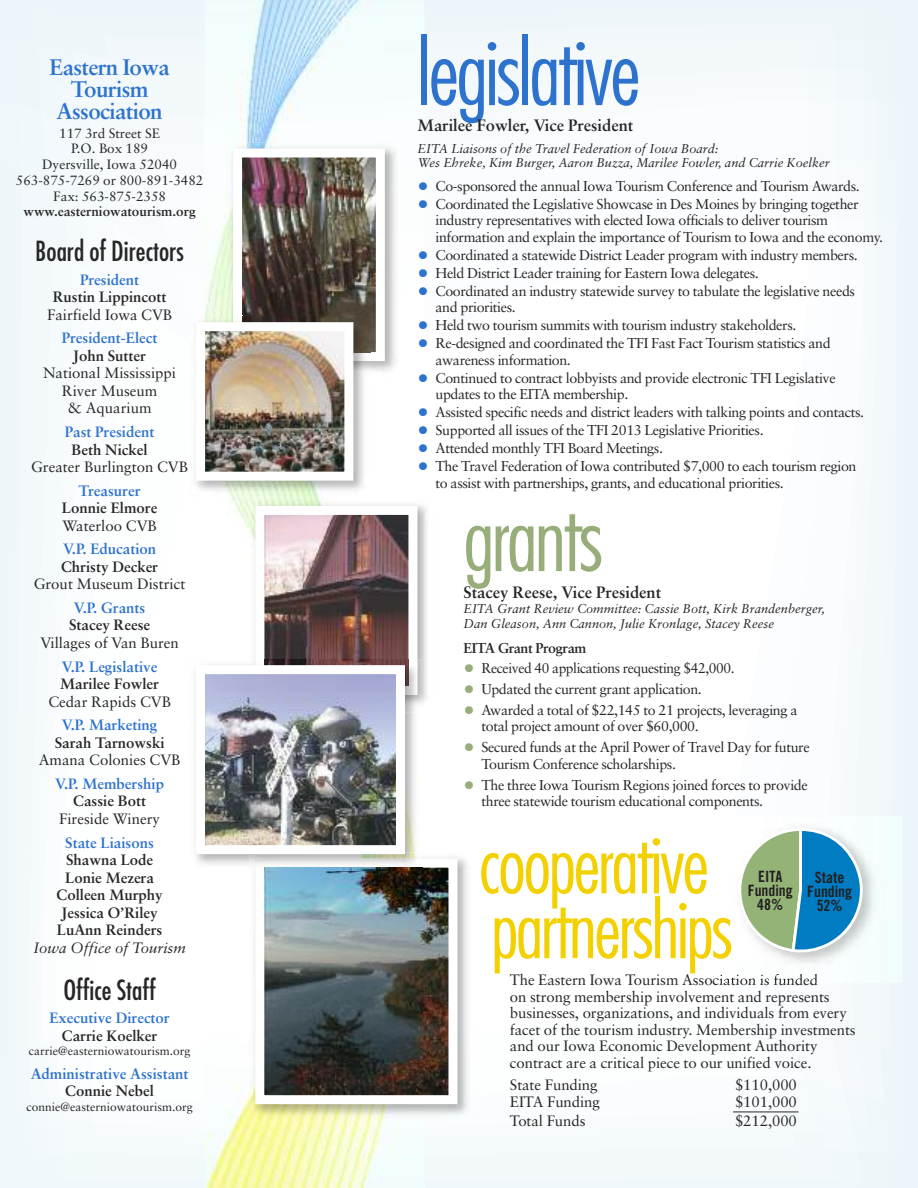
<style>
.page{position:relative;width:918px;height:1188px;background:#fff}
.page>*{position:absolute;margin:0;border:0;box-sizing:border-box;transform-origin:0 0}
.t1{font:300 condensed 88.5px "Futura";letter-spacing:-.03em;color:#2d72cc}
.t2{font:300 condensed 87px "Futura";letter-spacing:-.03em;color:#97ad7a}
.t3{font:300 condensed 77.55px/64.8px "Futura";letter-spacing:-.03em;color:#f3d100}
.t4{font:condensed 27px "Futura";color:#272627}
.t5{font:700 22.5px/22px "Sabon";letter-spacing:-.03em;color:#2d72cc;text-align:center}
.t6{font:700 16.5px "Sabon";color:#272627}
.t7{font:15.6px/14.1px "Trade Gothic Bold Cond Twenty";color:#231f20;text-align:center}
.t8{font:15px/16.5px "Sabon";letter-spacing:-.005em;color:#272627}
.t9{font:700 15px/17.5px "Sabon";color:#272627;text-align:center}
.t10{font:700 15px "Sabon";color:#2d72cc}
.t11{font:italic 15px "Sabon";color:#272627}
.t12{font:14.25px/16.5px "Sabon";letter-spacing:-.03em;color:#272627}
.t13{font:700 14.25px "Sabon";letter-spacing:-.03em;color:#272627}
.t14{font:13.5px/15.9px "Sabon";color:#272627;text-align:center}
.t15{font:700 13.5px "Sabon";color:#272627}
.t16{font:italic 12.75px/15px "Sabon";color:#272627}
.t17{font:12px "Sabon";color:#272627}
.s1{font-size:22.5px;color:#2d72cc}
.s2{font-size:22.5px;color:#97ad7a}
</style>
<div class="page">
<div style="left:1px;top:0;width:916px;height:1188px;background:linear-gradient(to bottom,#f8fbfd,#fcfdfe)"></div>
<img style="left:422px;top:712px;width:2px;height:140px">
<img style="left:205px;top:871px;width:219px;height:317px">
<img style="left:205px;top:0;width:219px;height:659px">
<hr style="left:733px;top:1112px;width:66px;height:1px;background:#272627">
<img style="left:249px;top:852px;width:225px;height:269px">
<img style="left:265px;top:869px;width:182px;height:225px">
<div style="left:255px;top:859px;width:202px;height:245px;border:9px solid #fff"></div>
<img style="left:226px;top:142px;width:176px;height:236px">
<img style="left:243px;top:158px;width:132px;height:193px">
<div style="left:233px;top:148px;width:152px;height:213px;border:9px solid #fff"></div>
<img style="left:190px;top:316px;width:180px;height:181px">
<img style="left:206px;top:332px;width:137px;height:139px">
<div style="left:196px;top:322px;width:157px;height:159px;border:9px solid #fff"></div>
<img style="left:249px;top:499px;width:185px;height:213px">
<img style="left:265px;top:516px;width:142px;height:143px">
<div style="left:255px;top:506px;width:162px;height:189px;border:9px solid #fff"></div>
<img style="left:190px;top:659px;width:232px;height:212px">
<img style="left:249px;top:852px;width:173px;height:7px">
<svg style="left:249px;top:859px;width:6px;height:12px"></svg>
<img style="left:255px;top:859px;width:167px;height:12px">
<img style="left:264px;top:868px;width:158px;height:3px">
<img style="left:249px;top:659px;width:173px;height:53px">
<img style="left:255px;top:659px;width:162px;height:36px">
<img style="left:264px;top:659px;width:144px;height:27px">
<img style="left:206px;top:675px;width:189px;height:169px">
<div style="left:196px;top:665px;width:209px;height:189px;border:9px solid #fff"></div>
<img style="left:718px;top:816px;width:183px;height:167px">
<img style="left:718px;top:915px;width:13px;height:47px">
<svg style="left:738px;top:828px;width:125px;height:124px"></svg>
<h3 class="t5" style="left:50px;top:58px;width:121px">Eastern Iowa<br>Tourism<br>Association</h3>
<p class="t14" style="left:16px;top:126px;width:189px">117 3rd Street SE<br>P.O. Box 189<br>Dyersville, Iowa 52040<br>563-875-7269 or 800-891-3482<br>Fax: 563-875-2358</p>
<p class="t15" style="left:24px;top:205px;width:174px">www.easterniowatourism.org</p>
<h3 class="t4" style="left:35px;top:239px;width:150px">Board of Directors</h3>
<p class="t10" style="left:80px;top:273px;width:61px">President</p>
<p class="t9" style="left:53px;top:289px;width:115px">Rustin Lippincott</p>
<p class="t8" style="left:47px;top:307px;width:126px">Fairfield Iowa CVB</p>
<p class="t10" style="left:62px;top:332px;width:97px">President-Elect</p>
<p class="t9" style="left:73px;top:348px;width:74px">John Sutter</p>
<p class="t8" style="left:43px;top:366px;width:134px;line-height:17.5px;text-align:center">National Mississippi<br>River Museum<br>&amp; Aquarium</p>
<p class="t10" style="left:65px;top:426px;width:91px">Past President</p>
<p class="t9" style="left:72px;top:442px;width:78px">Beth Nickel</p>
<p class="t8" style="left:31px;top:460px;width:158px">Greater Burlington CVB</p>
<p class="t10" style="left:79px;top:484px;width:63px">Treasurer</p>
<p class="t9" style="left:62px;top:500px;width:97px">Lonnie Elmore</p>
<p class="t8" style="left:63px;top:518px;width:96px">Waterloo CVB</p>
<p class="t10" style="left:63px;top:543px;width:95px">V.P. Education</p>
<p class="t9" style="left:61px;top:559px;width:99px">Christy Decker</p>
<p class="t8" style="left:34px;top:577px;width:153px">Grout Museum District</p>
<p class="t10" style="left:74px;top:601px;width:73px">V.P. Grants</p>
<p class="t9" style="left:69px;top:618px;width:83px">Stacey Reese</p>
<p class="t8" style="left:40px;top:636px;width:140px">Villages of Van Buren</p>
<p class="t10" style="left:62px;top:660px;width:97px">V.P. Legislative</p>
<p class="t9" style="left:60px;top:676px;width:100px">Marilee Fowler</p>
<p class="t8" style="left:48px;top:694px;width:124px">Cedar Rapids CVB</p>
<p class="t10" style="left:62px;top:719px;width:97px">V.P. Marketing</p>
<p class="t9" style="left:55px;top:735px;width:111px">Sarah Tarnowski</p>
<p class="t8" style="left:39px;top:753px;width:143px">Amana Colonies CVB</p>
<p class="t10" style="left:55px;top:777px;width:111px">V.P. Membership</p>
<p class="t9" style="left:73px;top:794px;width:74px">Cassie Bott</p>
<p class="t8" style="left:59px;top:812px;width:102px">Fireside Winery</p>
<p class="t10" style="left:65px;top:836px;width:90px">State Liaisons</p>
<p class="t9" style="left:57px;top:852px;width:108px">Shawna Lode<br>Lonie Mezera<br>Colleen Murphy<br>Jessica O’Riley<br>LuAnn Reinders</p>
<p class="t11" style="left:33px;top:941px;width:154px">Iowa Office of Tourism</p>
<h3 class="t4" style="left:63px;top:977px;width:94px">Office Staff</h3>
<p class="t10" style="left:49px;top:1012px;width:122px">Executive Director</p>
<p class="t9" style="left:62px;top:1028px;width:97px">Carrie Koelker</p>
<p class="t17" style="left:29px;top:1046px;width:163px">carrie@easterniowatourism.org</p>
<p class="t10" style="left:31px;top:1067px;width:159px">Administrative Assistant</p>
<p class="t9" style="left:65px;top:1084px;width:90px">Connie Nebel</p>
<p class="t17" style="left:27px;top:1102px;width:168px">connie@easterniowatourism.org</p>
<h1 class="t1" style="left:418px;top:34px;width:225px">legislative</h1>
<p class="t6" style="left:418px;top:118px;width:217px">Marilee Fowler, Vice President</p>
<p class="t16" style="left:418px;top:142px;width:414px;line-height:14.2px">EITA Liaisons of the Travel Federation of Iowa Board:<br>Wes Ehreke, Kim Burger, Aaron Buzza, Marilee Fowler, and Carrie Koelker</p>
<p class="t12" style="left:418px;top:179px;width:444px"><span class="s1">•</span> Co-sponsored the annual Iowa Tourism Conference and Tourism Awards.</p>
<p class="t12" style="left:436px;top:197px;width:449px;text-indent:-18px"><span class="s1">•</span> Coordinated the Legislative Showcase in Des Moines by bringing together industry representatives with elected Iowa officials to deliver tourism information and explain the importance of Tourism to Iowa and the economy.</p>
<p class="t12" style="left:418px;top:248px;width:442px"><span class="s1">•</span> Coordinated a statewide District Leader program with industry members.</p>
<p class="t12" style="left:418px;top:266px;width:343px"><span class="s1">•</span> Held District Leader training for Eastern Iowa delegates.</p>
<p class="t12" style="left:436px;top:284px;width:421px;text-indent:-18px"><span class="s1">•</span> Coordinated an industry statewide survey to tabulate the legislative needs and priorities.</p>
<p class="t12" style="left:418px;top:318px;width:380px"><span class="s1">•</span> Held two tourism summits with tourism industry stakeholders.</p>
<p class="t12" style="left:436px;top:336px;width:397px;text-indent:-18px"><span class="s1">•</span> Re-designed and coordinated the TFI Fast Fact Tourism statistics and awareness information.</p>
<p class="t12" style="left:436px;top:371px;width:402px;text-indent:-18px"><span class="s1">•</span> Continued to contract lobbyists and provide electronic TFI Legislative updates to the EITA membership.</p>
<p class="t12" style="left:418px;top:405px;width:448px"><span class="s1">•</span> Assisted specific needs and district leaders with talking points and contacts.</p>
<p class="t12" style="left:418px;top:423px;width:348px"><span class="s1">•</span> Supported all issues of the TFI 2013 Legislative Priorities.</p>
<p class="t12" style="left:418px;top:441px;width:247px"><span class="s1">•</span> Attended monthly TFI Board Meetings.</p>
<p class="t12" style="left:436px;top:459px;width:422px;text-indent:-18px"><span class="s1">•</span> The Travel Federation of Iowa contributed $7,000 to each tourism region to assist with partnerships, grants, and educational priorities.</p>
<h2 class="t2" style="left:464px;top:501px;width:141px">grants</h2>
<p class="t6" style="left:464px;top:585px;width:199px">Stacey Reese, Vice President</p>
<p class="t16" style="left:464px;top:602px;width:363px">EITA Grant Review Committee: Cassie Bott, Kirk Brandenberger,<br>Dan Gleason, Ann Cannon, Julie Kronlage, Stacey Reese</p>
<p class="t13" style="left:464px;top:642px;width:124px">EITA Grant Program</p>
<p class="t12" style="left:464px;top:661px;width:273px"><span class="s2">•</span> Received 40 applications requesting $42,000.</p>
<p class="t12" style="left:464px;top:682px;width:240px"><span class="s2">•</span> Updated the current grant application.</p>
<p class="t12" style="left:481px;top:703px;width:317px;text-indent:-18px"><span class="s2">•</span> Awarded a total of $22,145 to 21 projects, leveraging a total project amount of over $60,000.</p>
<p class="t12" style="left:481px;top:740px;width:330px;text-indent:-18px"><span class="s2">•</span> Secured funds at the April Power of Travel Day for future<br>Tourism Conference scholarships.</p>
<p class="t12" style="left:481px;top:778px;width:328px;text-indent:-18px"><span class="s2">•</span> The three Iowa Tourism Regions joined forces to provide three statewide tourism educational components.</p>
<h3 class="t3" style="left:479px;top:838px;width:256px">cooperative partnerships</h3>
<p class="t8" style="left:510px;top:973px;width:347px">The Eastern Iowa Tourism Association is funded<br>on strong membership involvement and represents businesses, organizations, and individuals from every facet of the tourism industry. Membership investments and our Iowa Economic Development Authority contract are a critical piece to our unified voice.</p>
<p class="t8" style="left:510px;top:1078px;width:89px">State Funding</p>
<p class="t8" style="left:735px;top:1078px;width:63px">$110,000</p>
<p class="t8" style="left:510px;top:1095px;width:92px">EITA Funding</p>
<p class="t8" style="left:735px;top:1095px;width:63px">$101,000</p>
<p class="t8" style="left:510px;top:1114px;width:77px">Total Funds</p>
<p class="t8" style="left:735px;top:1114px;width:63px">$212,000</p>
<p class="t7" style="left:748px;top:870px;width:46px">EITA<br>Funding<br>48%</p>
<p class="t7" style="left:807px;top:871px;width:46px">State<br>Funding<br>52%</p>
</div>
